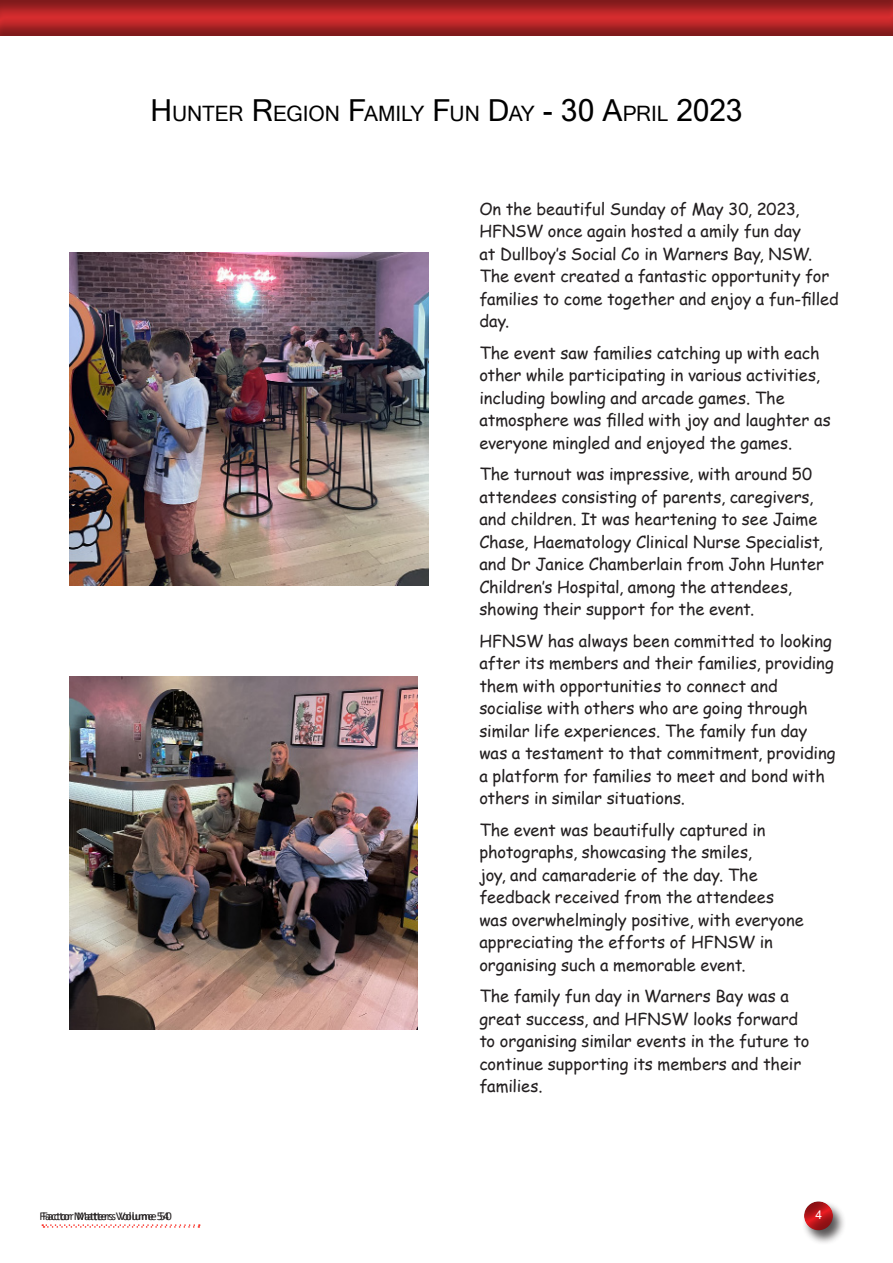
<style>
.page{position:relative;width:893px;height:1263px;background:#fff}
.page>*{position:absolute;margin:0;border:0;box-sizing:border-box;transform-origin:0 0}
.t1{font:21.15px "Microsoft Sans Serif";letter-spacing:-.005em;color:#000}
.t2{font:16.5px/22.5px "Comic Sans MS";letter-spacing:-.005em;color:#231f20}
.t3{font:12px "Calibri";letter-spacing:.01em;color:#231f20}
.t4{font:12px "Arial";color:#fff}
.s1{font-size:30.3px}
</style>
<div class="page">
<div style="left:802px;top:1201px;width:44px;height:44px;background:#231f20;opacity:.75"></div>
<div style="left:802px;top:1199px;width:31px;height:32px;background:#231f20;opacity:.5"></div>
<svg style="left:42px;top:1224px;width:158px;height:4px"></svg>
<div style="left:0;top:0;width:893px;height:36px;background:#231f20;opacity:.5"></div>
<img style="left:69px;top:676px;width:349px;height:353px">
<img style="left:69px;top:252px;width:360px;height:333px">
<p class="t1" style="left:151px;top:100px;width:593px"><span class="s1">H</span>UNTER <span class="s1">R</span> EGION <span class="s1">F</span>AMILY <span class="s1">F</span>UN <span class="s1">D</span>AY <span class="s1">- 30 A</span>PRIL <span class="s1">2023</span></p>
<p class="t2" style="left:479px;top:197px;width:361px">On the beautiful Sunday of May 30, 2023, HFNSW once again hosted a amily fun day<br>at Dullboy’s Social Co in Warners Bay, NSW.<br>The event created a fantastic opportunity for families to come together and enjoy a fun-filled day.</p>
<p class="t2" style="left:479px;top:341px;width:353px">The event saw families catching up with each other while participating in various activities, including bowling and arcade games. The atmosphere was filled with joy and laughter as everyone mingled and enjoyed the games.</p>
<p class="t2" style="left:479px;top:462px;width:346px">The turnout was impressive, with around 50 attendees consisting of parents, caregivers, and children. It was heartening to see Jaime Chase, Haematology Clinical Nurse Specialist, and Dr Janice Chamberlain from John Hunter Children’s Hospital, among the attendees, showing their support for the event.</p>
<p class="t2" style="left:479px;top:629px;width:358px">HFNSW has always been committed to looking after its members and their families, providing them with opportunities to connect and socialise with others who are going through similar life experiences. The family fun day was a testament to that commitment, providing a platform for families to meet and bond with others in similar situations.</p>
<p class="t2" style="left:479px;top:818px;width:326px">The event was beautifully captured in photographs, showcasing the smiles,<br>joy, and camaraderie of the day. The feedback received from the attendees was overwhelmingly positive, with everyone appreciating the efforts of HFNSW in organising such a memorable event.</p>
<p class="t2" style="left:479px;top:984px;width:332px">The family fun day in Warners Bay was a great success, and HFNSW looks forward to organising similar events in the future to continue supporting its members and their families.</p>
<p class="t3" style="left:43px;top:1208px;width:131px">Factor Matters Volume 50</p>
<p class="t4" style="left:815px;top:1207px;width:8px">4</p>
<p class="t3" style="left:40px;top:1208px;width:131px">Factor Matters Volume 54</p>
</div>
